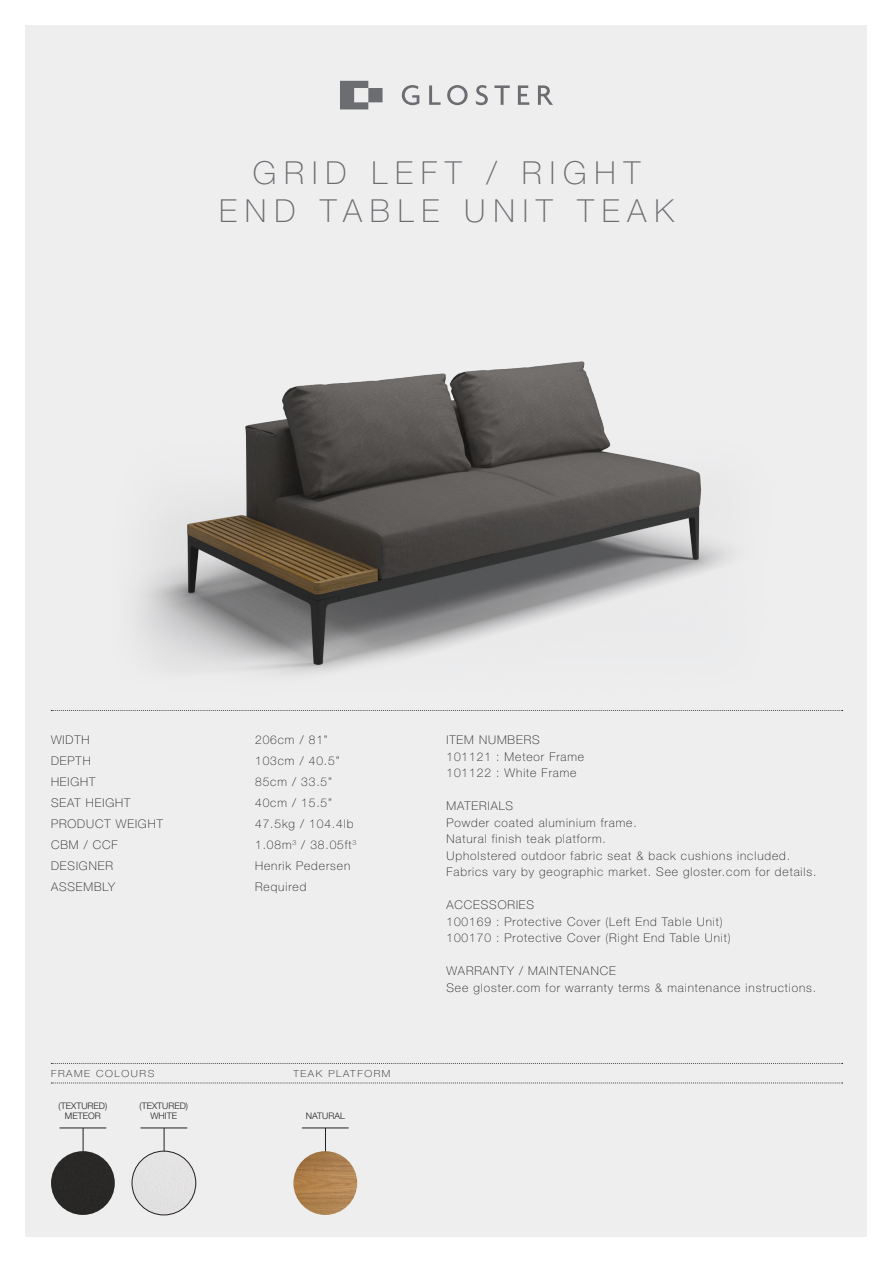
<style>
.page{position:relative;width:893px;height:1263px;background:#fff}
.page>*{position:absolute;margin:0;border:0;box-sizing:border-box;transform-origin:0 0}
.t1{font:100 31.8px "Helvetica Neue LT Pro";letter-spacing:.25em;color:#6c6d70}
.t2{font:100 12px "Helvetica Neue LT Pro";letter-spacing:.075em;color:#231f20}
.t3{font:100 9.75px "Helvetica Neue LT Pro";letter-spacing:.15em;color:#231f20;scale:1.08 1}
.t4{font:300 9px "Helvetica Neue LT Pro";color:#231f20}
</style>
<div class="page">
<div style="left:26px;top:26px;width:841px;height:1211px;background:#eeeeef"></div>
<svg style="left:340px;top:81px;width:213px;height:28px"></svg>
<img style="left:138px;top:361px;width:593px;height:314px">
<svg style="left:51px;top:1083px;width:792px;height:1px"></svg>
<svg style="left:51px;top:1063px;width:792px;height:1px"></svg>
<svg style="left:51px;top:710px;width:792px;height:1px"></svg>
<hr style="left:60px;top:1128px;width:46px;height:1px;background:#231f20">
<svg style="left:83px;top:1128px;width:1px;height:23px"></svg>
<div style="left:51px;top:1151px;width:64px;height:64px;background:#292827;border-radius:32px"></div>
<hr style="left:141px;top:1128px;width:46px;height:1px;background:#231f20">
<svg style="left:164px;top:1128px;width:1px;height:23px"></svg>
<div style="left:132px;top:1151px;width:64px;height:64px;background:#e3e2e2;border-radius:32px"></div>
<div style="left:132px;top:1151px;width:64px;height:64px;border:1px solid #231f20;border-radius:50%"></div>
<hr style="left:302px;top:1128px;width:47px;height:1px;background:#231f20">
<svg style="left:325px;top:1129px;width:1px;height:22px"></svg>
<img style="left:293px;top:1151px;width:64px;height:64px;border-radius:32px">
<p class="t1" style="left:253px;top:154px;width:389px">GRID LEFT / RIGHT</p>
<p class="t1" style="left:219px;top:192px;width:456px">END TABLE UNIT TEAK</p>
<p class="t2" style="left:51px;top:733px;width:40px">WIDTH</p>
<p class="t2" style="left:51px;top:754px;width:41px">DEPTH</p>
<p class="t2" style="left:51px;top:775px;width:46px">HEIGHT</p>
<p class="t2" style="left:51px;top:796px;width:81px">SEAT HEIGHT</p>
<p class="t2" style="left:51px;top:817px;width:113px">PRODUCT WEIGHT</p>
<p class="t2" style="left:51px;top:838px;width:68px">CBM / CCF</p>
<p class="t2" style="left:51px;top:859px;width:63px">DESIGNER</p>
<p class="t2" style="left:51px;top:880px;width:66px">ASSEMBLY</p>
<p class="t3" style="left:51px;top:1067px;width:97px">FRAME COLOURS</p>
<p class="t4" style="left:59px;top:1100px;width:50px">(TEXTURED)</p>
<p class="t4" style="left:65px;top:1111px;width:37px">METEOR</p>
<p class="t4" style="left:140px;top:1100px;width:50px">(TEXTURED)</p>
<p class="t4" style="left:150px;top:1111px;width:28px">WHITE</p>
<p class="t2" style="left:255px;top:733px;width:74px">206cm / 81”</p>
<p class="t2" style="left:255px;top:754px;width:86px">103cm / 40.5”</p>
<p class="t2" style="left:255px;top:775px;width:78px">85cm / 33.5”</p>
<p class="t2" style="left:255px;top:796px;width:78px">40cm / 15.5”</p>
<p class="t2" style="left:255px;top:817px;width:100px">47.5kg / 104.4lb</p>
<p class="t2" style="left:255px;top:838px;width:103px">1.08m<sup>3</sup> / 38.05ft<sup>3</sup></p>
<p class="t2" style="left:255px;top:859px;width:97px">Henrik Pedersen</p>
<p class="t2" style="left:255px;top:880px;width:53px">Required</p>
<p class="t3" style="left:293px;top:1067px;width:91px">TEAK PLATFORM</p>
<p class="t4" style="left:306px;top:1111px;width:41px">NATURAL</p>
<p class="t2" style="left:446px;top:733px;width:95px">ITEM NUMBERS</p>
<p class="t2" style="left:446px;top:749px;width:139px">101121 : Meteor Frame</p>
<p class="t2" style="left:446px;top:766px;width:132px">101122 : White Frame</p>
<p class="t2" style="left:446px;top:799px;width:68px">MATERIALS</p>
<p class="t2" style="left:446px;top:815px;width:192px">Powder coated aluminium frame.</p>
<p class="t2" style="left:446px;top:832px;width:161px">Natural finish teak platform.</p>
<p class="t2" style="left:446px;top:848px;width:345px">Upholstered outdoor fabric seat &amp; back cushions included.</p>
<p class="t2" style="left:446px;top:865px;width:371px">Fabrics vary by geographic market. See gloster.com for details.</p>
<p class="t2" style="left:446px;top:898px;width:89px">ACCESSORIES</p>
<p class="t2" style="left:446px;top:914px;width:278px">100169 : Protective Cover (Left End Table Unit)</p>
<p class="t2" style="left:446px;top:931px;width:286px">100170 : Protective Cover (Right End Table Unit)</p>
<p class="t2" style="left:446px;top:964px;width:171px">WARRANTY / MAINTENANCE</p>
<p class="t2" style="left:446px;top:980px;width:371px">See gloster.com for warranty terms &amp; maintenance instructions.</p>
</div>
